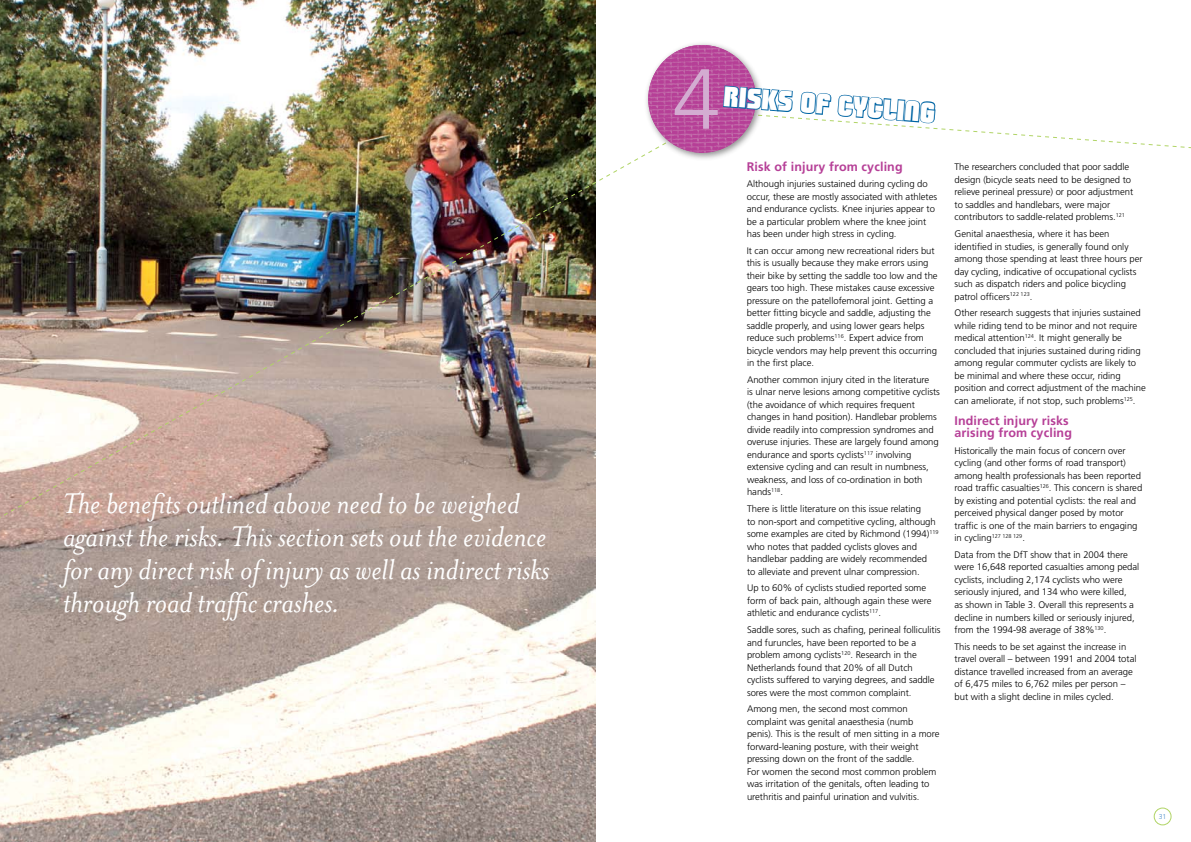
<style>
.page{position:relative;width:1191px;height:842px;background:#fff}
.page>*{position:absolute;margin:0;border:0;box-sizing:border-box;transform-origin:0 0}
.t1{font:300 85.1px "Frutiger";color:#d3acd1}
.t2{font:italic 32.7px/32.7px "Mrs Eaves";letter-spacing:-.005em;color:#fff}
.t3{font:27.2px "Boozle Display S Si";color:#fff}
.t4{font:700 12.5px/12.5px "Frutiger";letter-spacing:.01em;color:#b63f97}
.t5{font:300 9.5px/12.5px "Frutiger";letter-spacing:-.005em;color:#000}
.t6{font:300 7px "Frutiger";color:#5190cd}
</style>
<div class="page">
<div style="left:1153px;top:807px;width:18px;height:18px;border:1px solid #b0d465;border-radius:50%"></div>
<img style="left:0;top:0;width:595px;height:842px">
<img style="left:0;top:111px;width:643px;height:412px">
<div style="left:643px;top:40px;width:121px;height:121px;background:#000;opacity:.45"></div>
<img style="left:648px;top:45px;width:108px;height:108px;border-radius:50%">
<svg style="left:722px;top:47px;width:469px;height:114px"></svg>
<h2 class="t2" style="left:63px;top:488px;width:488px">The benefits outlined above need to be weighed against the risks. This section sets out the evidence for any direct risk of injury as well as indirect risks through road traffic crashes.</h2>
<h1 class="t1" style="left:673px;top:51px;width:49px">4</h1>
<h3 class="t3" style="left:724px;top:84px;width:214px;rotate:4deg">RISKS OF CYCLING</h3>
<h3 class="t4" style="left:747px;top:161px;width:157px">Risk of injury from cycling</h3>
<p class="t5" style="left:747px;top:178px;width:192px">Although injuries sustained during cycling do occur, these are mostly associated with athletes and endurance cyclists. Knee injuries appear to be a particular problem where the knee joint has been under high stress in cycling.</p>
<p class="t5" style="left:747px;top:244px;width:192px">It can occur among new recreational riders but this is usually because they make errors using their bike by setting the saddle too low and the gears too high. These mistakes cause excessive pressure on the patellofemoral joint. Getting a better fitting bicycle and saddle, adjusting the saddle properly, and using lower gears helps reduce such problems<sup>116</sup>. Expert advice from bicycle vendors may help prevent this occurring in the first place.</p>
<p class="t5" style="left:747px;top:373px;width:194px">Another common injury cited in the literature<br>is ulnar nerve lesions among competitive cyclists (the avoidance of which requires frequent changes in hand position). Handlebar problems divide readily into compression syndromes and overuse injuries. These are largely found among endurance and sports cyclists<sup>117</sup> involving extensive cycling and can result in numbness, weakness, and loss of co-ordination in both hands<sup>118</sup>.</p>
<p class="t5" style="left:747px;top:503px;width:193px">There is little literature on this issue relating<br>to non-sport and competitive cycling, although some examples are cited by Richmond (1994)<sup>119 </sup>who notes that padded cyclists gloves and handlebar padding are widely recommended<br>to alleviate and prevent ulnar compression.</p>
<p class="t5" style="left:747px;top:582px;width:186px">Up to 60% of cyclists studied reported some form of back pain, although again these were athletic and endurance cyclists<sup>117</sup>.</p>
<p class="t5" style="left:747px;top:623px;width:195px">Saddle sores, such as chafing, perineal folliculitis and furuncles, have been reported to be a problem among cyclists<sup>120</sup>. Research in the Netherlands found that 20% of all Dutch cyclists suffered to varying degrees, and saddle sores were the most common complaint.</p>
<p class="t5" style="left:747px;top:703px;width:194px">Among men, the second most common complaint was genital anaesthesia (numb penis). This is the result of men sitting in a more forward-leaning posture, with their weight pressing down on the front of the saddle.<br>For women the second most common problem was irritation of the genitals, often leading to urethritis and painful urination and vulvitis.</p>
<p class="t5" style="left:954px;top:161px;width:180px">The researchers concluded that poor saddle design (bicycle seats need to be designed to relieve perineal pressure) or poor adjustment to saddles and handlebars, were major contributors to saddle-related problems.<sup>121</sup></p>
<p class="t5" style="left:954px;top:228px;width:190px">Genital anaesthesia, where it has been identified in studies, is generally found only among those spending at least three hours per day cycling, indicative of occupational cyclists such as dispatch riders and police bicycling patrol officers<sup>122</sup> <sup>123</sup> .</p>
<p class="t5" style="left:954px;top:307px;width:193px">Other research suggests that injuries sustained while riding tend to be minor and not require medical attention<sup>124</sup>. It might generally be concluded that injuries sustained during riding among regular commuter cyclists are likely to be minimal and where these occur, riding position and correct adjustment of the machine can ameliorate, if not stop, such problems<sup>125</sup>.</p>
<h3 class="t4" style="left:954px;top:414px;width:119px">Indirect injury risks arising from cycling</h3>
<p class="t5" style="left:954px;top:444px;width:189px">Historically the main focus of concern over cycling (and other forms of road transport) among health professionals has been reported road traffic casualties<sup>126</sup>. This concern is shared by existing and potential cyclists: the real and perceived physical danger posed by motor traffic is one of the main barriers to engaging in cycling<sup>127</sup> <sup>128</sup> <sup>129</sup>.</p>
<p class="t5" style="left:954px;top:548px;width:186px">Data from the DfT show that in 2004 there were 16,648 reported casualties among pedal cyclists, including 2,174 cyclists who were seriously injured, and 134 who were killed,<br>as shown in Table 3. Overall this represents a decline in numbers killed or seriously injured, from the 1994-98 average of 38%<sup>130</sup>.</p>
<p class="t5" style="left:954px;top:640px;width:183px">This needs to be set against the increase in travel overall – between 1991 and 2004 total distance travelled increased from an average of 6,475 miles to 6,762 miles per person – but with a slight decline in miles cycled.</p>
<p class="t6" style="left:1158px;top:813px;width:9px">31</p>
</div>
